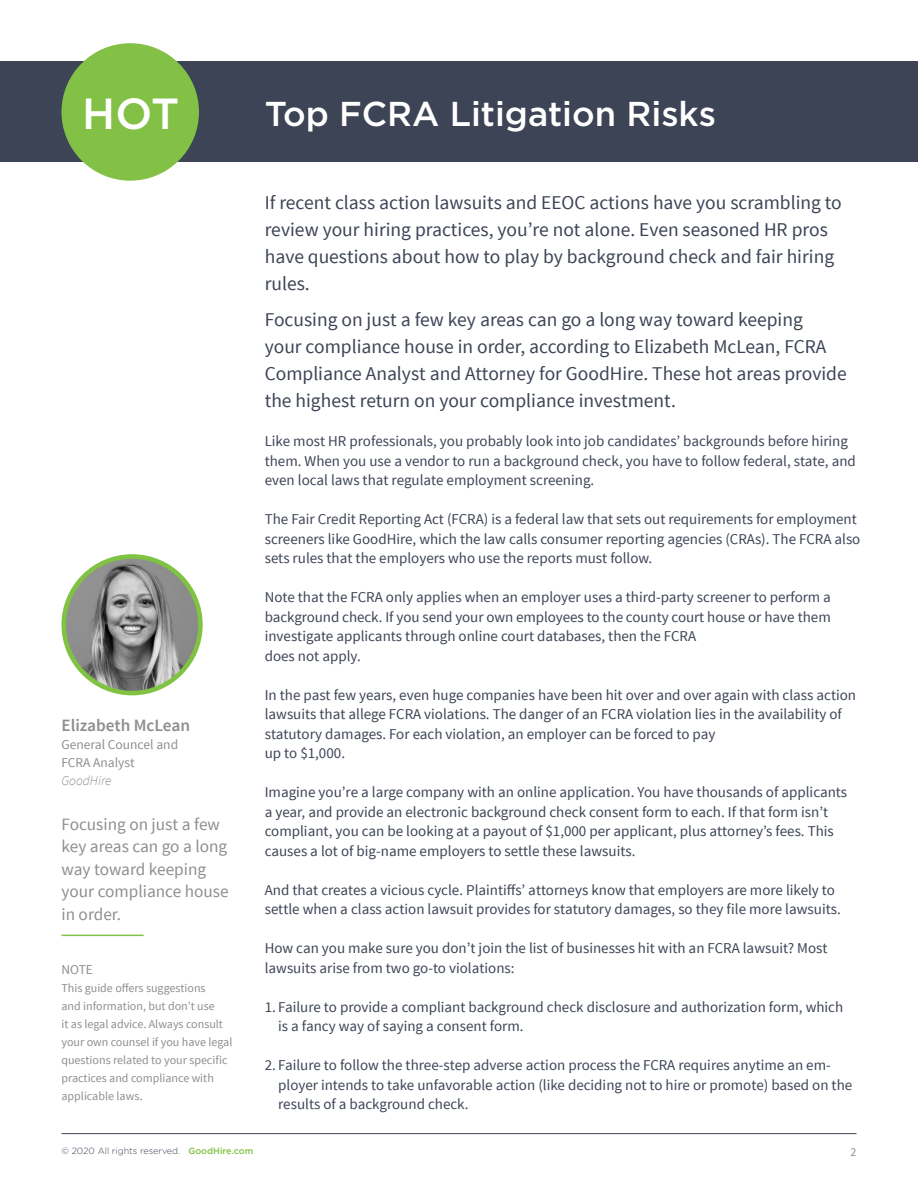
<style>
.page{position:relative;width:918px;height:1188px;background:#fff}
.page>*{position:absolute;margin:0;border:0;box-sizing:border-box;transform-origin:0 0}
.t1{font:500 43.5px "Gotham";color:#fff}
.t2{font:500 34.5px "Gotham";color:#fff}
.t3{font:19.5px/27px "Source Sans Pro";color:#3d4456}
.t4{font:17.25px/22.5px "Source Sans Pro";color:#8d8e8f}
.t5{font:600 17.25px "Source Sans Pro";color:#8d8e8f}
.t6{font:15px/19.5px "Source Sans Pro";color:#3d4456}
.t7{font:13.5px/18px "Source Sans Pro";color:#8d8e8f}
.t8{font:italic 300 13.5px "Source Sans Pro";color:#8d8e8f}
.t9{font:12px/18px "Source Sans Pro";color:#8d8e8f}
.t10{font:300 9px "Gotham";color:#3d4456}
.s1{font-size:13.5px}
.s2{font-weight:500;color:#80c343}
</style>
<div class="page">
<hr style="left:62px;top:1133px;width:794px;height:1px;background:#3e4456">
<div style="left:0;top:62px;width:918px;height:100px;background:#3d4456"></div>
<div style="left:61px;top:43px;width:138px;height:138px;background:#82c146;border-radius:50%"></div>
<img style="left:64px;top:556px;width:136px;height:137px">
<div style="left:61px;top:554px;width:142px;height:141px;border:5px solid #80c343;border-radius:50%"></div>
<hr style="left:62px;top:935px;width:82px;height:1px;background:#83c147">
<h1 class="t1" style="left:82px;top:85px;width:99px">HOT</h1>
<h2 class="t2" style="left:265px;top:92px;width:453px">Top FCRA Litigation Risks</h2>
<p class="t5" style="left:62px;top:714px;width:130px">Elizabeth McLean</p>
<p class="t7" style="left:62px;top:736px;width:118px">General Councel and<br>FCRA Analyst</p>
<p class="t8" style="left:62px;top:772px;width:52px">GoodHire</p>
<p class="t4" style="left:62px;top:813px;width:169px">Focusing on just a few key areas can go a long way toward keeping your compliance house in order.</p>
<p class="t7" style="left:62px;top:961px;width:33px">NOTE</p>
<p class="t9" style="left:62px;top:979px;width:172px">This guide offers suggestions<br>and information, but don’t use<br>it as legal advice. Always consult your own counsel if you have legal questions related to your specific practices and compliance with applicable laws<span class="s1">.</span></p>
<h3 class="t3" style="left:265px;top:189px;width:579px">If recent class action lawsuits and EEOC actions have you scrambling to review your hiring practices, you’re not alone. Even seasoned HR pros have questions about how to play by background check and fair hiring rules.</h3>
<p class="t3" style="left:265px;top:306px;width:584px">Focusing on just a few key areas can go a long way toward keeping<br>your compliance house in order, according to Elizabeth McLean, FCRA Compliance Analyst and Attorney for GoodHire. These hot areas provide the highest return on your compliance investment.</p>
<p class="t6" style="left:265px;top:432px;width:593px">Like most HR professionals, you probably look into job candidates’ backgrounds before hiring them. When you use a vendor to run a background check, you have to follow federal, state, and even local laws that regulate employment screening.</p>
<p class="t6" style="left:265px;top:510px;width:597px">The Fair Credit Reporting Act (FCRA) is a federal law that sets out requirements for employment screeners like GoodHire, which the law calls consumer reporting agencies (CRAs). The FCRA also sets rules that the employers who use the reports must follow.</p>
<p class="t6" style="left:265px;top:588px;width:568px">Note that the FCRA only applies when an employer uses a third-party screener to perform a background check. If you send your own employees to the county court house or have them investigate applicants through online court databases, then the FCRA<br>does not apply.</p>
<p class="t6" style="left:265px;top:685px;width:593px">In the past few years, even huge companies have been hit over and over again with class action lawsuits that allege FCRA violations. The danger of an FCRA violation lies in the availability of statutory damages. For each violation, an employer can be forced to pay<br>up to $1,000.</p>
<p class="t6" style="left:265px;top:783px;width:584px">Imagine you’re a large company with an online application. You have thousands of applicants a year, and provide an electronic background check consent form to each. If that form isn’t compliant, you can be looking at a payout of $1,000 per applicant, plus attorney’s fees. This causes a lot of big-name employers to settle these lawsuits.</p>
<p class="t6" style="left:265px;top:880px;width:578px">And that creates a vicious cycle. Plaintiffs’ attorneys know that employers are more likely to settle when a class action lawsuit provides for statutory damages, so they file more lawsuits.</p>
<p class="t6" style="left:265px;top:939px;width:564px">How can you make sure you don’t join the list of businesses hit with an FCRA lawsuit? Most lawsuits arise from two go-to violations:</p>
<p class="t6" style="left:278px;top:997px;width:567px;text-indent:-14px">1. Failure to provide a compliant background check disclosure and authorization form, which is a fancy way of saying a consent form.</p>
<p class="t6" style="left:278px;top:1056px;width:576px;text-indent:-14px">2. Failure to follow the three-step adverse action process the FCRA requires anytime an em&shy;ployer intends to take unfavorable action (like deciding not to hire or promote) based on the results of a background check.</p>
<p class="t10" style="left:62px;top:1145px;width:193px">© 2020 All rights reserved. <span class="s2">GoodHire.com</span></p>
<p class="t9" style="left:851px;top:1143px;width:7px">2</p>
</div>
